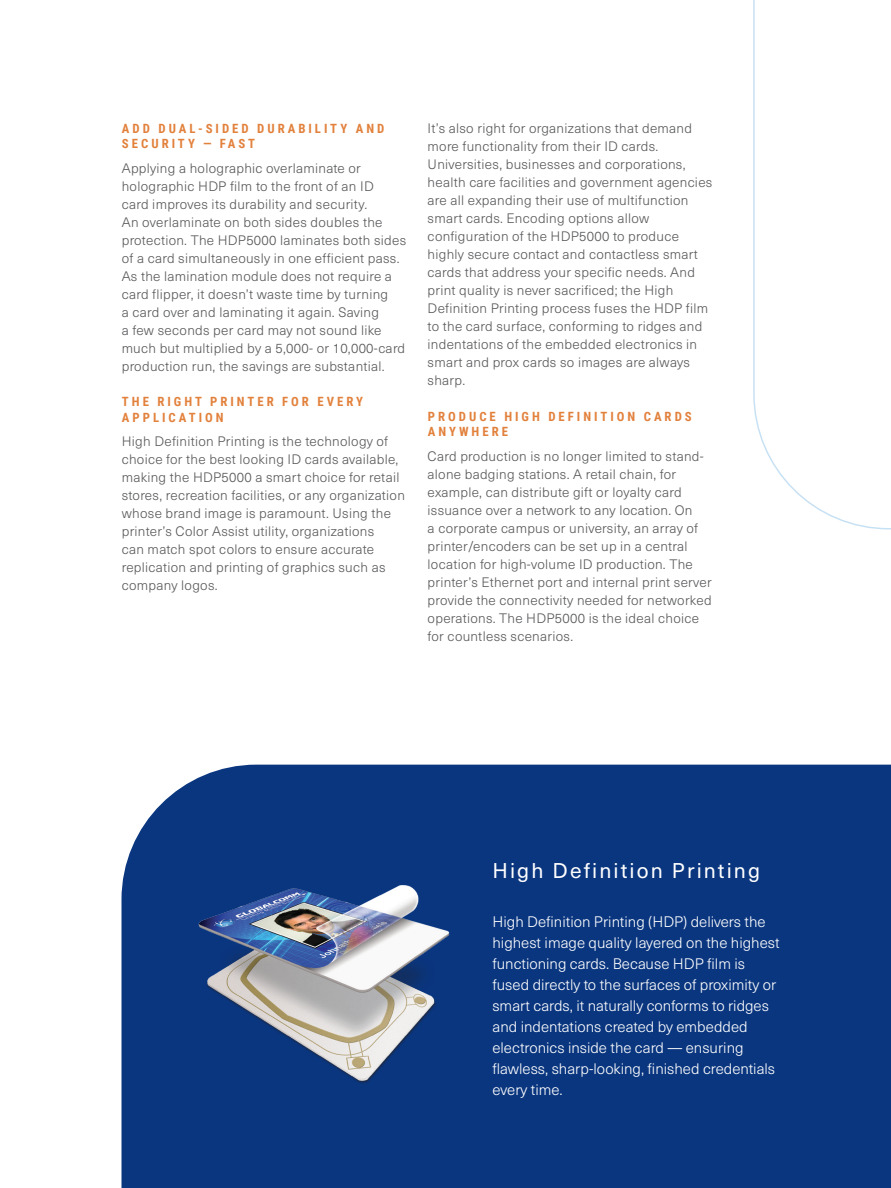
<style>
.page{position:relative;width:891px;height:1188px;background:#fff}
.page>*{position:absolute;margin:0;border:0;box-sizing:border-box;transform-origin:0 0}
.br_small_call_out_he{font:21px "Neue Haas Unica Pro";letter-spacing:.1em;color:#fff}
.br_main_body{font:300 15px/21px "Neue Haas Unica Pro";color:#fff}
.br_main_body-2{font:300 13.5px/18px "Neue Haas Unica Pro";letter-spacing:.02em;color:#57585a}
.br_small_section_sub{font:700 12.75px/15.3px "Roboto Condensed";letter-spacing:.235em;color:#e2813c}
</style>
<div class="page">
<svg style="left:753px;top:0;width:138px;height:530px"></svg>
<div style="left:122px;top:765px;width:769px;height:423px;background:#0a367f"></div>
<img style="left:186px;top:857px;width:276px;height:237px">
<h3 class="br_small_section_sub" style="left:122px;top:120px;width:264px">ADD DUAL-SIDED DURABILITY AND<br>SECURITY — FAST</h3>
<p class="br_main_body-2" style="left:122px;top:159px;width:286px">Applying a holographic overlaminate or holographic HDP film to the front of an ID<br>card improves its durability and security.<br>An overlaminate on both sides doubles the protection. The HDP5000 laminates both sides of a card simultaneously in one efficient pass.<br>As the lamination module does not require a card flipper, it doesn’t waste time by turning<br>a card over and laminating it again. Saving<br>a few seconds per card may not sound like much but multiplied by a 5,000- or 10,000-card production run, the savings are substantial.</p>
<h3 class="br_small_section_sub" style="left:122px;top:394px;width:243px">THE RIGHT PRINTER FOR EVERY<br>APPLICATION</h3>
<p class="br_main_body-2" style="left:122px;top:433px;width:285px">High Definition Printing is the technology of choice for the best looking ID cards available, making the HDP5000 a smart choice for retail stores, recreation facilities, or any organization whose brand image is paramount. Using the printer’s Color Assist utility, organizations<br>can match spot colors to ensure accurate replication and printing of graphics such as company logos.</p>
<p class="br_main_body-2" style="left:428px;top:120px;width:286px">It’s also right for organizations that demand more functionality from their ID cards.<br>Universities, businesses and corporations, health care facilities and government agencies are all expanding their use of multifunction smart cards. Encoding options allow configuration of the HDP5000 to produce highly secure contact and contactless smart cards that address your specific needs. And print quality is never sacrificed; the High Definition Printing process fuses the HDP film to the card surface, conforming to ridges and indentations of the embedded electronics in smart and prox cards so images are always sharp.</p>
<h3 class="br_small_section_sub" style="left:428px;top:408px;width:265px">PRODUCE HIGH DEFINITION CARDS<br>ANYWHERE</h3>
<p class="br_main_body-2" style="left:428px;top:448px;width:286px">Card production is no longer limited to stand&shy;alone badging stations. A retail chain, for example, can distribute gift or loyalty card issuance over a network to any location. On<br>a corporate campus or university, an array of printer/encoders can be set up in a central location for high-volume ID production. The printer’s Ethernet port and internal print server provide the connectivity needed for networked operations. The HDP5000 is the ideal choice for countless scenarios.</p>
<p class="br_small_call_out_he" style="left:492px;top:858px;width:269px">High Definition Printing</p>
<p class="br_main_body" style="left:492px;top:911px;width:289px">High Definition Printing (HDP) delivers the highest image quality layered on the highest functioning cards. Because HDP film is fused directly to the surfaces of proximity or smart cards, it naturally conforms to ridges and indentations created by embedded electronics inside the card — ensuring flawless, sharp-looking, finished credentials every time.</p>
</div>
